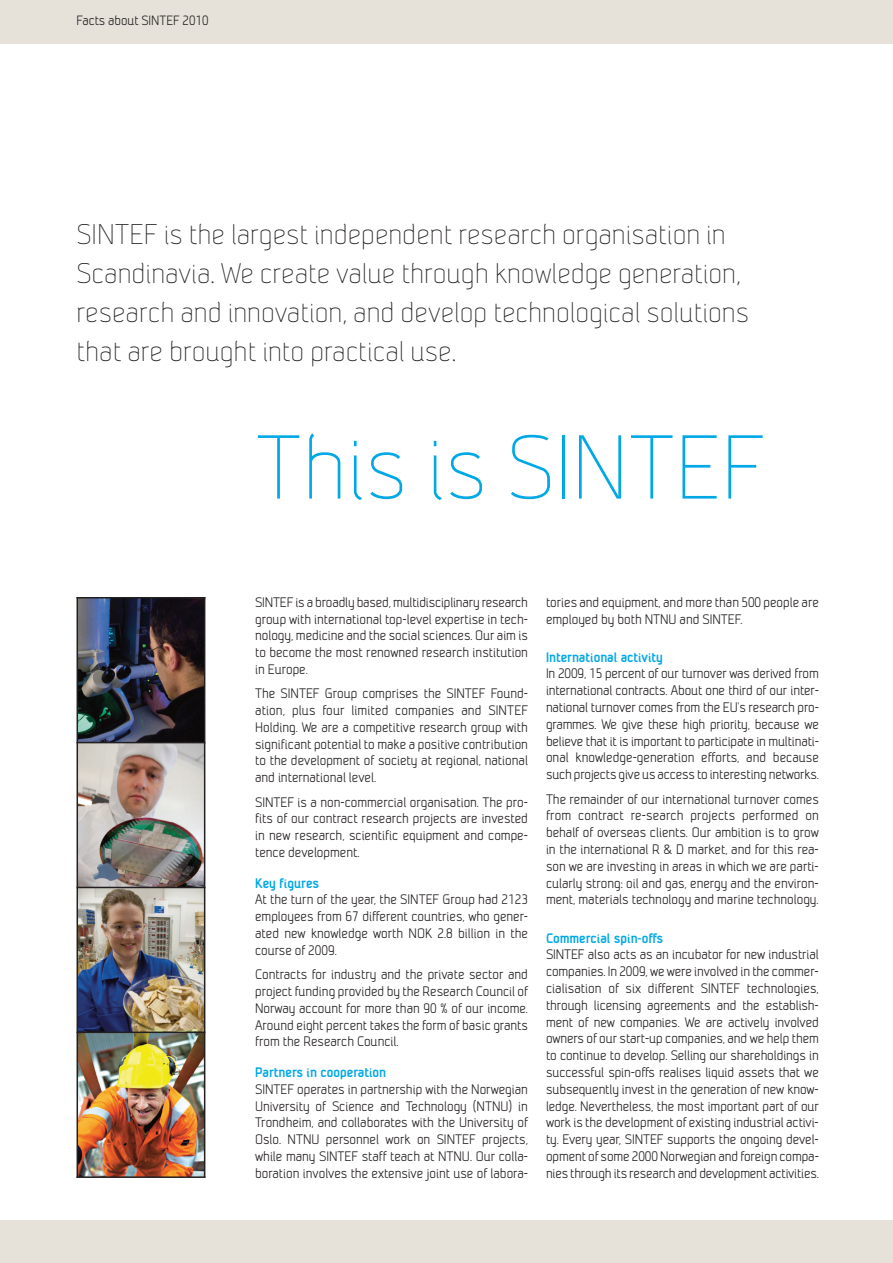
<style>
.page{position:relative;width:893px;height:1263px;background:#fff}
.page>*{position:absolute;margin:0;border:0;box-sizing:border-box;transform-origin:0 0}
.t1{font:300 90.75px "SINTEF";color:#00a8e5}
.t2{font:300 28.5px/39px "SINTEF";color:#231f20}
.t3{font:13.8px/16.8px "SINTEF";color:#231f20;text-align:justify}
.t4{font:700 13.8px "SINTEF";color:#00a8e5}
.t5{font:13.5px "SINTEF";color:#231f20}
</style>
<div class="page">
<div style="left:0;top:0;width:893px;height:44px;background:#e6e2da"></div>
<div style="left:0;top:1220px;width:893px;height:43px;background:#e6e2da"></div>
<img style="left:78px;top:598px;width:126px;height:144px">
<img style="left:78px;top:743px;width:126px;height:144px">
<img style="left:78px;top:888px;width:126px;height:143px">
<img style="left:78px;top:1033px;width:126px;height:143px">
<hr style="left:77px;top:597px;width:1px;height:581px;background:#231f20">
<hr style="left:204px;top:597px;width:1px;height:581px;background:#231f20">
<hr style="left:77px;top:597px;width:128px;height:1px;background:#231f20">
<hr style="left:77px;top:742px;width:128px;height:1px;background:#231f20">
<hr style="left:77px;top:887px;width:128px;height:1px;background:#231f20">
<hr style="left:77px;top:1031px;width:128px;height:2px;background:#231f20">
<hr style="left:77px;top:1176px;width:128px;height:2px;background:#231f20">
<p class="t5" style="left:77px;top:16px;width:133px">Facts about SINTEF 2010</p>
<h2 class="t2" style="left:77px;top:218px;width:674px">SINTEF is the largest independent research organisation in Scandinavia. We create value through knowledge generation, research and innovation, and develop technological solutions that are brought into practical use.</h2>
<h1 class="t1" style="left:255px;top:433px;width:512px">This is SINTEF</h1>
<p class="t3" style="left:255px;top:595px;width:274px">SINTEF is a broadly based, multidisciplinary research group with international top-level expertise in tech&shy;nology, medicine and the social sciences. Our aim is to be come the most renowned research institution in Europe.</p>
<p class="t3" style="left:255px;top:686px;width:274px">The SINTEF Group comprises the SINTEF Found - ation, plus four limited companies and SINTEF Holding. We are a competitive research group with significant potential to make a positive contribu tion to the development of society at regional, national and international level.</p>
<p class="t3" style="left:255px;top:795px;width:274px">SINTEF is a non-commercial organisation. The pro&shy;fits of our contract research projects are invested in new research, scientific equipment and compe&shy;tence development.</p>
<p class="t4" style="left:255px;top:877px;width:66px">Key figures</p>
<p class="t3" style="left:255px;top:892px;width:274px">At the turn of the year, the SINTEF Group had 2123 employees from 67 different countries, who gener - ated new knowledge worth NOK 2.8 billion in the course of 2009.</p>
<p class="t3" style="left:255px;top:967px;width:274px">Contracts for industry and the private sector and project funding provided by the Research Council of Norway account for more than 90 % of our income.<br>Around eight percent takes the form of basic grants from the Research Council.</p>
<p class="t4" style="left:255px;top:1067px;width:133px">Partners in cooperation</p>
<p class="t3" style="left:255px;top:1082px;width:274px">SINTEF operates in partnership with the Norwegian University of Science and Technology (NTNU) in Trondheim, and collaborates with the University of Oslo. NTNU personnel work on SINTEF projects, while many SINTEF staff teach at NTNU. Our colla&shy;boration involves the extensive joint use of labora-</p>
<p class="t3" style="left:546px;top:595px;width:274px">tories and equipment, and more than 500 people are employed by both NTNU and SINTEF.</p>
<p class="t4" style="left:546px;top:652px;width:118px">International activity</p>
<p class="t3" style="left:546px;top:666px;width:274px">In 2009, 15 percent of our turnover was derived from international contracts. About one third of our inter&shy;national turnover comes from the EU’s research pro&shy;grammes. We give these high priority, because we believe that it is important to participate in multinati&shy;onal knowledge-generation efforts, and because such projects give us access to interesting networks.</p>
<p class="t3" style="left:546px;top:792px;width:274px">The remainder of our international turnover comes from contract re-search projects performed on behalf of overseas clients. Our ambition is to grow in the international R &amp; D market, and for this rea - son we are investing in areas in which we are parti&shy;cularly strong: oil and gas, energy and the environ&shy;ment, materials technology and marine technology.</p>
<p class="t4" style="left:546px;top:932px;width:119px">Commercial spin-offs</p>
<p class="t3" style="left:546px;top:947px;width:274px">SINTEF also acts as an incubator for new industrial companies. In 2009, we were involved in the commer&shy;cialisation of six different SINTEF technologies, through licensing agreements and the establish&shy;ment of new companies. We are actively involved owners of our start-up companies, and we help them to continue to develop. Selling our shareholdings in successful spin-offs realises liquid assets that we subsequently invest in the generation of new know&shy;ledge. Nevertheless, the most important part of our work is the development of existing industrial activi&shy;ty. Every year, SINTEF supports the ongoing devel - opment of some 2000 Norwegian and foreign compa&shy;nies through its research and development activities.</p>
</div>
